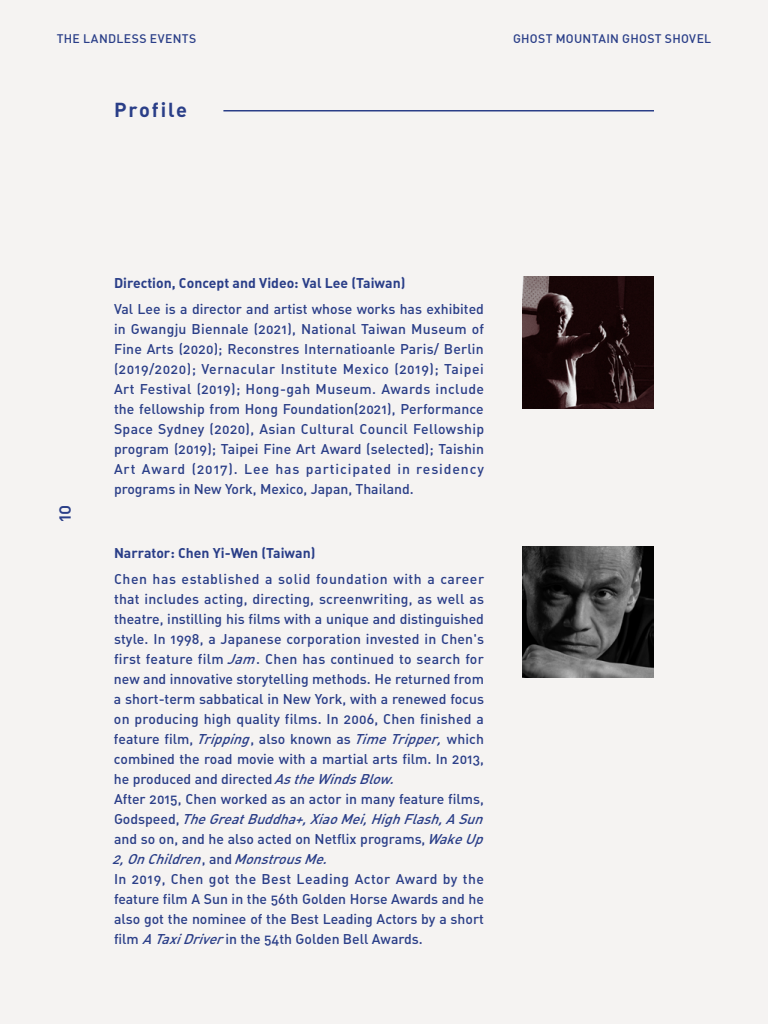
<style>
.page{position:relative;width:768px;height:1024px;background:#f5f3f2}
.page>*{position:absolute;margin:0;border:0;box-sizing:border-box;transform-origin:0 0}
.t1{font:20px "DIN Bold Alternate";letter-spacing:.1em;color:#2a3e88}
.t2{font:19px "DIN Medium Alternate";color:#2a3e88}
.t3{font:14px/20px "DIN Medium Alternate";color:#2a3e88;text-align:justify}
.t4{font:14px "DIN Bold Alternate";color:#2a3e88}
.t5{font:500 12.2px "DIN";letter-spacing:.03em;color:#2a3e88}
.s1{font-style:italic}
</style>
<div class="page">
<hr style="left:223px;top:110px;width:431px;height:2px;background:#2a3e88">
<img style="left:522px;top:276px;width:132px;height:132px">
<img style="left:522px;top:546px;width:132px;height:132px">
<p class="t5" style="left:57px;top:30px;width:141px">THE LANDLESS EVENTS</p>
<p class="t5" style="left:513px;top:30px;width:200px">GHOST MOUNTAIN GHOST SHOVEL</p>
<h1 class="t1" style="left:114px;top:97px;width:75px">Profile</h1>
<h2 class="t2" style="left:52px;top:522px;width:19px;rotate:-90deg">10</h2>
<p class="t4" style="left:114px;top:274px;width:293px">Direction, Concept and Video: Val Lee (Taiwan)</p>
<p class="t3" style="left:114px;top:299px;width:372px">Val Lee is a director and artist whose works has exhibited in Gwangju Biennale (2021), National Taiwan Museum of Fine Arts (2020); Reconstres Internatioanle Paris/ Berlin (2019/2020); Vernacular Institute Mexico (2019); Taipei Art Festival (2019); Hong-gah Museum. Awards include the fellowship from Hong Foundation(2021), Performance Space Sydney (2020), Asian Cultural Council Fellowship program (2019); Taipei Fine Art Award (selected); Taishin Art Award (2017). Lee has participated in residency programs in New York, Mexico, Japan, Thailand.</p>
<p class="t4" style="left:114px;top:544px;width:203px">Narrator: Chen Yi-Wen (Taiwan)</p>
<p class="t3" style="left:112px;top:569px;width:378px;text-align:left">Chen has established a solid foundation with a career that includes acting, directing, screenwriting, as well as theatre, instilling his films with a unique and distinguished style. In 1998, a Japanese corporation invested in Chen's first feature film <span class="s1">Jam</span>. Chen has continued to search for new and innovative storytelling methods. He returned from a short-term sabbatical in New York, with a renewed focus on producing high quality films. In 2006, Chen finished a feature film, <span class="s1">Tripping</span>, also known as <span class="s1">TimeTripper,</span>which combined the road movie with a martial arts film. In 2013, he produced and directed <span class="s1">AstheWindsBlow.<br></span>After 2015, Chen worked as an actor in many feature films, G o d s p e e d , <span class="s1">TheGreatBuddha+,XiaoMei,HighFlash,ASun </span>and so on, and he also acted on Netflix programs, <span class="s1">WakeUp 2,OnChildren</span>, a n d <span class="s1">MonstrousMe.<br></span>In 2019, Chen got the Best Leading Actor Award by the feature film A Sun in the 56th Golden Horse Awards and he also got the nominee of the Best Leading Actors by a short film <span class="s1">ATaxiDriver</span>in the 54th Golden Bell Awards.</p>
</div>
